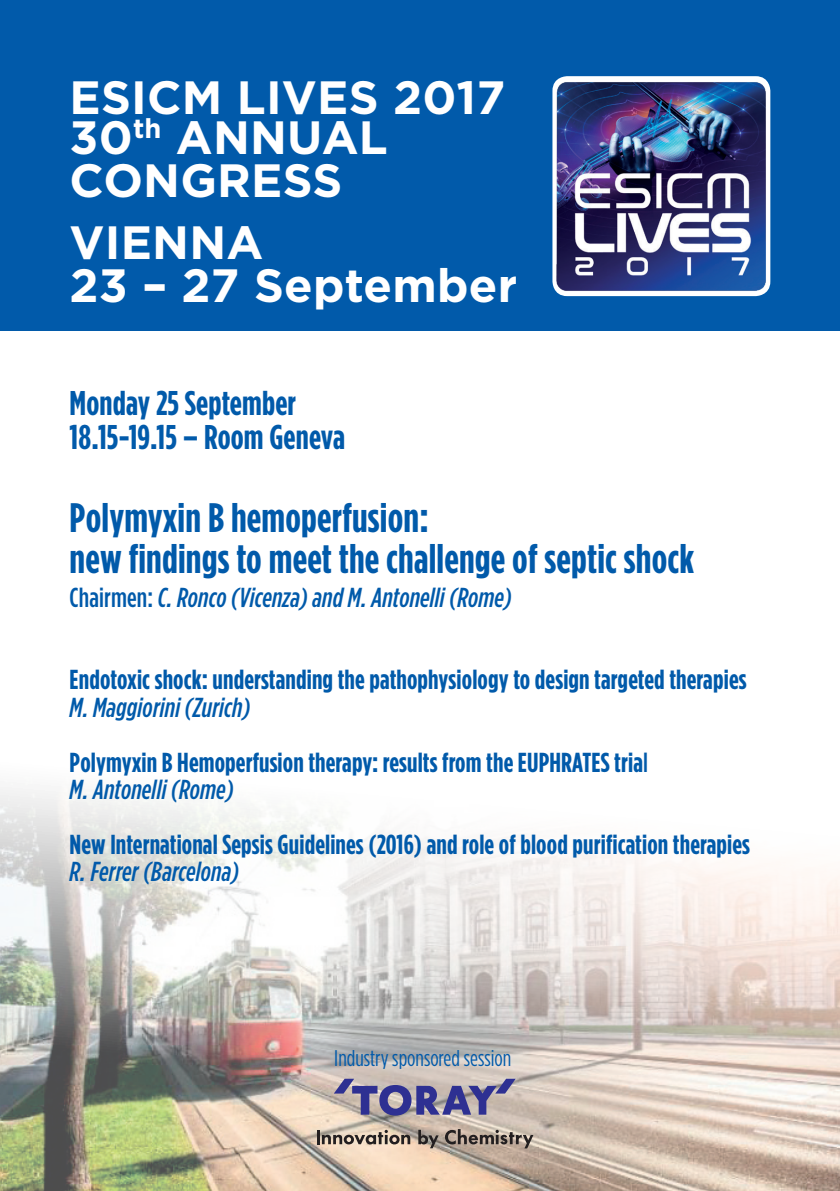
<style>
.page{position:relative;width:840px;height:1191px;background:#fff}
.page>*{position:absolute;margin:0;border:0;box-sizing:border-box;transform-origin:0 0}
.t1{font:700 46.6px/41.6px "Gotham";letter-spacing:.005em;color:#fff}
.t2{font:700 41.2px/41.2px "Gotham Condensed";letter-spacing:.005em;color:#015aaa}
.t3{font:700 34.2px/34.2px "Gotham Condensed";letter-spacing:.005em;color:#015aaa}
.t4{font:700 27.4px/54.8px "Gotham Condensed";letter-spacing:.005em;color:#015aaa}
.t5{font:italic 500 27.4px "Gotham Condensed";letter-spacing:.005em;color:#015aaa}
.t6{font:22.6px "Gotham Condensed";color:#015aaa}
.s1{font-style:normal}
.s2{font-weight:500;font-style:italic}
.s3{font-weight:500}
</style>
<div class="page">
<img style="left:0;top:787px;width:839px;height:404px">
<div style="left:0;top:0;width:839px;height:330px;background:#015aaa"></div>
<div style="left:552px;top:76px;width:217px;height:220px;background:#fff;border-radius:15px"></div>
<img style="left:553px;top:79px;width:215px;height:217px">
<hr style="left:316px;top:1130px;width:3px;height:14px;background:#231f20">
<svg style="left:322px;top:1129px;width:88px;height:15px"></svg>
<svg style="left:418px;top:1129px;width:20px;height:19px"></svg>
<svg style="left:444px;top:1129px;width:89px;height:19px"></svg>
<svg style="left:333px;top:1078px;width:182px;height:37px"></svg>
<h1 class="t1" style="left:70px;top:76px;width:437px">ESICM LIVES 2017<br>30<sup>th</sup> ANNUAL<br>CONGRESS</h1>
<h1 class="t1" style="left:70px;top:220px;width:449px;line-height:42.8px">VIENNA<br>23 – 27 September</h1>
<p class="t3" style="left:70px;top:386px;width:277px">Monday 25 September<br>18.15-19.15 – Room Geneva</p>
<h2 class="t2" style="left:70px;top:496px;width:625px">Polymyxin B hemoperfusion:<br>new findings to meet the challenge of septic shock</h2>
<p class="t5" style="left:70px;top:581px;width:443px"><span class="s1">Chairmen:</span> C. Ronco (Vicenza) and M. Antonelli (Rome)</p>
<p class="t4" style="left:70px;top:652px;width:678px">Endotoxic shock: understanding the pathophysiology to design targeted therapies</p>
<p class="t4" style="left:70px;top:679px;width:579px"><span class="s2">M. Maggiorini (Zurich)<br></span>Polymyxin B Hemoperfusion therapy: results from the EUPHRATES tria<span class="s3">l</span></p>
<p class="t5" style="left:70px;top:773px;width:165px">M. Antonelli (Rome)</p>
<p class="t4" style="left:70px;top:817px;width:681px">New International Sepsis Guidelines (2016) and role of blood purification therapies</p>
<p class="t5" style="left:70px;top:856px;width:171px">R. Ferrer (Barcelona)</p>
<p class="t6" style="left:334px;top:1044px;width:178px">Industry sponsored session</p>
</div>
